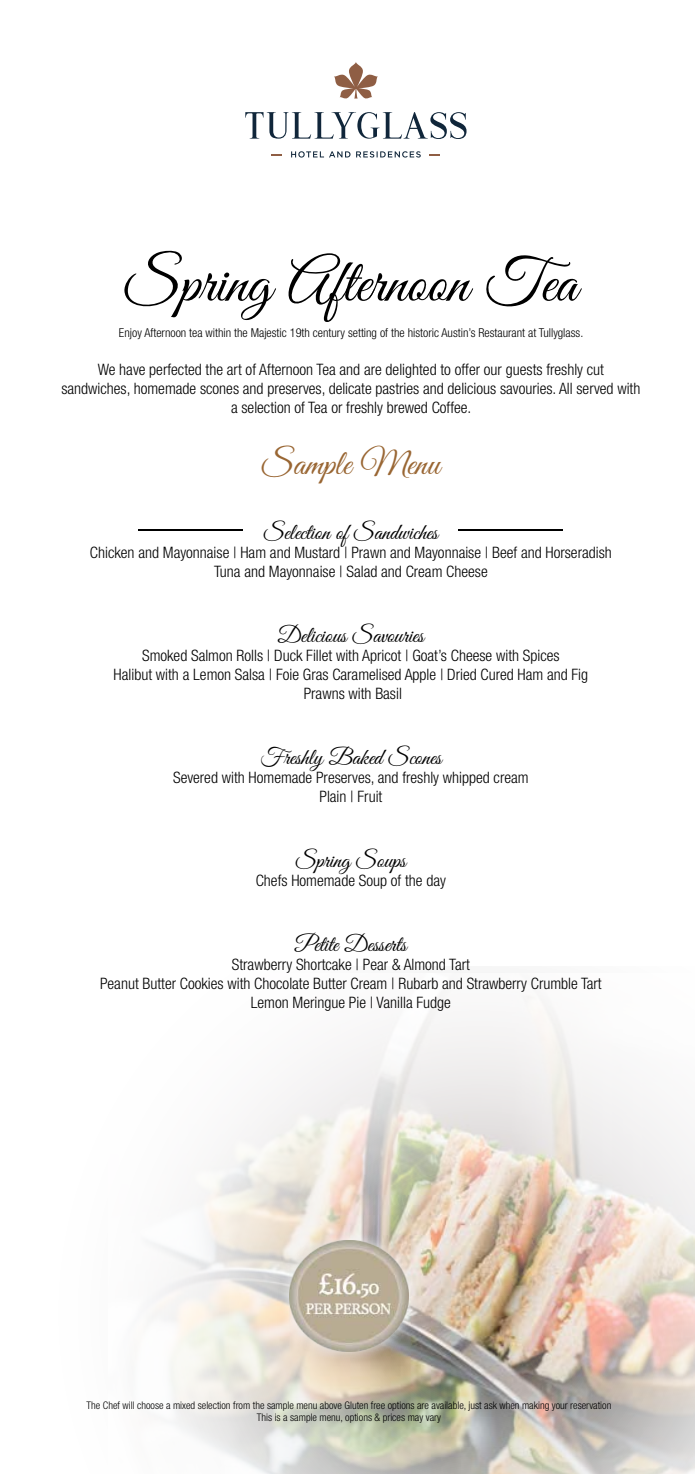
<style>
.page{position:relative;width:695px;height:1474px;background:#fff}
.page>*{position:absolute;margin:0;border:0;box-sizing:border-box;transform-origin:0 0}
.t1{font:61.25px "Great Vibes";color:#000}
.t2{font:35px "Great Vibes";color:#963}
.t3{font:22.75px "Great Vibes";color:#000}
.t4{font:300 condensed 15.75px/18.9px "Helvetica Neue LT Std";color:#000;text-align:center}
.t5{font:300 condensed 12.25px "Helvetica Neue LT Std";color:#000}
.t6{font:300 condensed 10.5px/12.6px "Helvetica Neue LT Std";color:#000;text-align:center}
</style>
<div class="page">
<img style="left:150px;top:996px;width:544px;height:477px">
<svg style="left:245px;top:112px;width:221px;height:27px"></svg>
<svg style="left:291px;top:151px;width:129px;height:7px"></svg>
<svg style="left:334px;top:62px;width:44px;height:37px"></svg>
<hr style="left:138px;top:529px;width:104px;height:1px;background:#000">
<hr style="left:458px;top:529px;width:104px;height:2px;background:#000">
<div style="left:278px;top:1229px;width:141px;height:133px;background:#fff;opacity:.75"></div>
<img style="left:289px;top:1240px;width:119px;height:111px">
<h1 class="t1" style="left:124px;top:248px;width:454px">Spring Afternoon Tea</h1>
<p class="t5" style="left:119px;top:326px;width:465px">Enjoy Afternoon tea within the Majestic 19th century setting of the historic Austin’s Restaurant at Tullyglass.</p>
<p class="t4" style="left:61px;top:360px;width:580px">We have perfected the art of Afternoon Tea and are delighted to offer our guests freshly cut sandwiches, homemade scones and preserves, delicate pastries and delicious savouries. All served with a selection of Tea or freshly brewed Coffee.</p>
<h2 class="t2" style="left:262px;top:444px;width:179px">Sample Menu</h2>
<h3 class="t3" style="left:264px;top:520px;width:176px">Selection of Sandwiches</h3>
<p class="t4" style="left:90px;top:543px;width:523px">Chicken and Mayonnaise | Ham and Mustard | Prawn and Mayonnaise | Beef and Horseradish<br>Tuna and Mayonnaise | Salad and Cream Cheese</p>
<h3 class="t3" style="left:278px;top:622px;width:148px">Delicious Savouries</h3>
<p class="t4" style="left:114px;top:646px;width:476px">Smoked Salmon Rolls | Duck Fillet with Apricot | Goat’s Cheese with Spices<br>Halibut with a Lemon Salsa | Foie Gras Caramelised Apple | Dried Cured Ham and Fig<br>Prawns with Basil</p>
<h3 class="t3" style="left:260px;top:744px;width:183px">Freshly Baked Scones</h3>
<p class="t4" style="left:173px;top:767px;width:357px">Severed with Homemade Preserves, and freshly whipped cream<br>Plain | Fruit</p>
<h3 class="t3" style="left:296px;top:847px;width:112px">Spring Soups</h3>
<p class="t4" style="left:256px;top:870px;width:192px">Chefs Homemade Soup of the day</p>
<h3 class="t3" style="left:295px;top:931px;width:113px">Petite Desserts</h3>
<p class="t4" style="left:100px;top:954px;width:503px">Strawberry Shortcake | Pear &amp; Almond Tart<br>Peanut Butter Cookies with Chocolate Butter Cream | Rubarb and Strawberry Crumble Tart<br>Lemon Meringue Pie | Vanilla Fudge</p>
<p class="t6" style="left:87px;top:1398px;width:526px">The Chef will choose a mixed selection from the sample menu above Gluten free options are available, just ask when making your reservation<br>This is a sample menu, options &amp; prices may vary</p>
</div>
